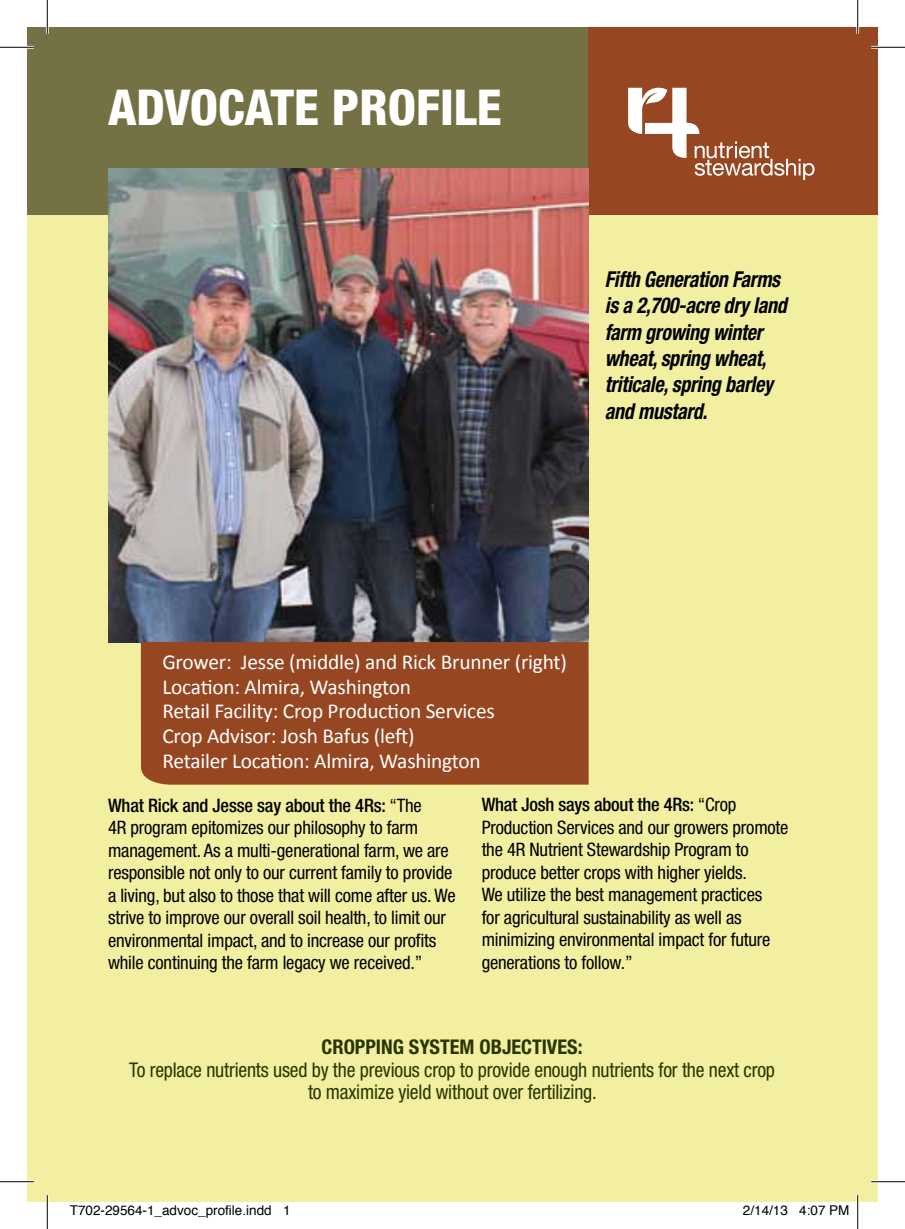
<style>
.page{position:relative;width:905px;height:1229px;background:#fff}
.page>*{position:absolute;margin:0;border:0;box-sizing:border-box;transform-origin:0 0}
.t1{font:800 condensed 49.5px "Helvetica Neue";color:#fff}
.t2{font:italic 700 condensed 22.05px/26.3px "Helvetica Neue";letter-spacing:-.015em;color:#000;scale:.91 1}
.t3{font:21.38px/24.8px "Calibri";letter-spacing:-.01em;color:#fff}
.t4{font:condensed 20.25px/22.5px "Helvetica Neue";letter-spacing:-.01em;color:#293500;text-align:center}
.t5{font:700 condensed 20.25px "Helvetica Neue";color:#293500}
.t6{font:condensed 18.45px/22.5px "Helvetica Neue";letter-spacing:-.01em;color:#000}
.t7{font:13.5px "Helvetica";color:#000}
.s1{font-weight:500}
</style>
<div class="page">
<div style="left:27px;top:27px;width:851px;height:1175px;background:#f2f0a0"></div>
<div style="left:27px;top:27px;width:561px;height:187px;background:#747245"></div>
<div style="left:588px;top:27px;width:290px;height:187px;background:#964721"></div>
<img style="left:108px;top:169px;width:480px;height:473px">
<div style="left:141px;top:642px;width:447px;height:142px;background:#964721"></div>
<svg style="left:628px;top:88px;width:186px;height:92px"></svg>
<hr style="left:0;top:46px;width:34px;height:3px;background:#fff">
<hr style="left:871px;top:46px;width:33px;height:3px;background:#fff">
<hr style="left:0;top:1180px;width:34px;height:3px;background:#fff">
<hr style="left:871px;top:1180px;width:33px;height:3px;background:#fff">
<hr style="left:46px;top:0;width:3px;height:34px;background:#fff">
<hr style="left:46px;top:1195px;width:3px;height:33px;background:#fff">
<hr style="left:856px;top:0;width:3px;height:34px;background:#fff">
<hr style="left:856px;top:1195px;width:3px;height:33px;background:#fff">
<hr style="left:0;top:47px;width:34px;height:1px;background:#000">
<hr style="left:871px;top:47px;width:33px;height:1px;background:#000">
<hr style="left:0;top:1181px;width:34px;height:1px;background:#000">
<hr style="left:871px;top:1181px;width:33px;height:1px;background:#000">
<hr style="left:47px;top:0;width:1px;height:34px;background:#000">
<hr style="left:47px;top:1195px;width:1px;height:33px;background:#000">
<hr style="left:857px;top:0;width:1px;height:34px;background:#000">
<hr style="left:857px;top:1195px;width:1px;height:33px;background:#000">
<h1 class="t1" style="left:108px;top:76px;width:395px">ADVOCATE PROFILE</h1>
<p class="t2" style="left:605px;top:266px;width:201px">Fifth Generation Farms is a 2,700-acre dry land farm growing winter wheat, spring wheat, triticale, spring barley and mustard.</p>
<p class="t3" style="left:162px;top:649px;width:406px">Grower: Jesse (middle) and Rick Brunner (right)<br>Location: Almira, Washington<br>Retail Facility: Crop Production Services<br>Crop Advisor: Josh Bafus (left)<br>Retailer Location: Almira, Washington</p>
<p class="t6" style="left:108px;top:793px;width:349px"><span class="s1">What Rick and Jesse say about the 4Rs:</span> “The<br>4R program epitomizes our philosophy to farm management. As a multi-generational farm, we are responsible not only to our current family to provide a living, but also to those that will come after us. We strive to improve our overall soil health, to limit our environmental impact, and to increase our profits while continuing the farm legacy we received.”</p>
<p class="t6" style="left:481px;top:793px;width:308px"><span class="s1">What Josh says about the 4Rs:</span> “Crop Production Services and our growers promote the 4R Nutrient Stewardship Program to produce better crops with higher yields.<br>We utilize the best management practices<br>for agricultural sustainability as well as minimizing environmental impact for future generations to follow.”</p>
<p class="t5" style="left:321px;top:1035px;width:262px">CROPPING SYSTEM OBJECTIVES:</p>
<p class="t4" style="left:129px;top:1058px;width:647px">To replace nutrients used by the previous crop to provide enough nutrients for the next crop to maximize yield without over fertilizing.</p>
<p class="t7" style="left:70px;top:1200px;width:222px">T702-29564-1_advoc_profile.indd 1</p>
<p class="t7" style="left:742px;top:1200px;width:108px">2/14/13 4:07 PM</p>
</div>
